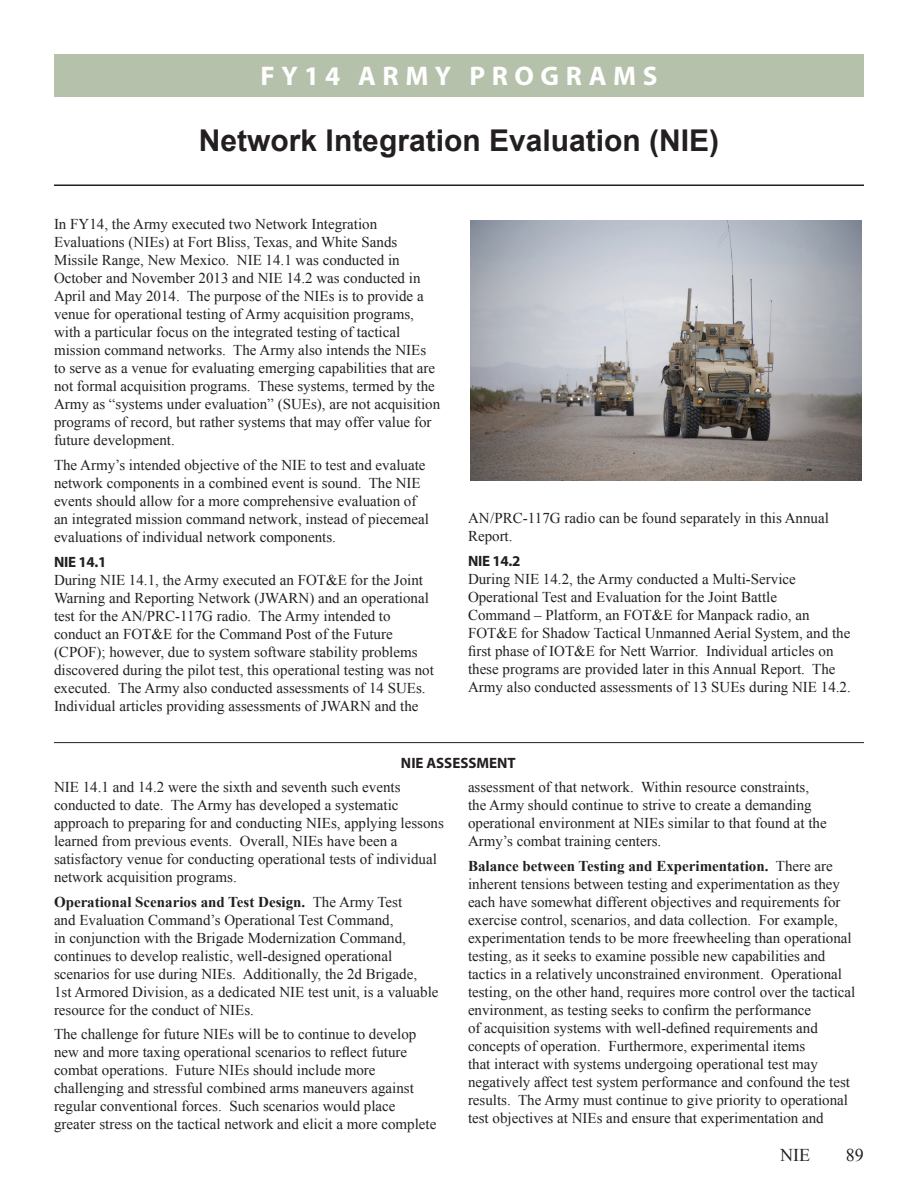
<style>
.page{position:relative;width:918px;height:1188px;background:#fff}
.page>*{position:absolute;margin:0;border:0;box-sizing:border-box;transform-origin:0 0}
.t1{font:700 30px "Arial";color:#231f20}
.t2{font:700 27px "Myriad Pro";letter-spacing:.24em;color:#fff}
.t3{font:18px "Times New Roman";color:#231f20}
.t4{font:15px/18px "Times New Roman";color:#231f20}
.t5{font:700 15px "Myriad Pro";color:#231f20}
.s1{font-weight:700}
</style>
<div class="page">
<div style="left:54px;top:54px;width:810px;height:43px;background:#b6c1ab"></div>
<hr style="left:54px;top:742px;width:810px;height:1px;background:#231f20">
<hr style="left:54px;top:184px;width:810px;height:2px;background:#231f20">
<img style="left:470px;top:221px;width:392px;height:260px">
<h2 class="t2" style="left:261px;top:59px;width:398px">FY14 ARMY PROGRAMS</h2>
<h1 class="t1" style="left:199px;top:120px;width:522px">Network Integration Evaluation (NIE)</h1>
<p class="t4" style="left:54px;top:215px;width:388px">In FY14, the Army executed two Network Integration Evaluations (NIEs) at Fort Bliss, Texas, and White Sands Missile Range, New Mexico. NIE 14.1 was conducted in October and November 2013 and NIE 14.2 was conducted in April and May 2014. The purpose of the NIEs is to provide a venue for operational testing of Army acquisition programs, with a particular focus on the integrated testing of tactical mission command networks. The Army also intends the NIEs to serve as a venue for evaluating emerging capabilities that are not formal acquisition programs. These systems, termed by the Army as “systems under evaluation” (SUEs), are not acquisition programs of record, but rather systems that may offer value for future development.</p>
<p class="t4" style="left:54px;top:456px;width:376px">The Army’s intended objective of the NIE to test and evaluate network components in a combined event is sound. The NIE events should allow for a more comprehensive evaluation of an integrated mission command network, instead of piecemeal evaluations of individual network components.</p>
<p class="t5" style="left:54px;top:552px;width:54px">NIE 14.1</p>
<p class="t4" style="left:54px;top:571px;width:381px">During NIE 14.1, the Army executed an FOT&amp;E for the Joint Warning and Reporting Network (JWARN) and an operational test for the AN/PRC-117G radio. The Army intended to conduct an FOT&amp;E for the Command Post of the Future (CPOF); however, due to system software stability problems discovered during the pilot test, this operational testing was not executed. The Army also conducted assessments of 14 SUEs.<br>Individual articles providing assessments of JWARN and the</p>
<p class="t4" style="left:468px;top:509px;width:362px">AN/PRC‑117G radio can be found separately in this Annual<br>Report.</p>
<p class="t5" style="left:468px;top:551px;width:54px">NIE 14.2</p>
<p class="t4" style="left:468px;top:569px;width:384px">During NIE 14.2, the Army conducted a Multi-Service Operational Test and Evaluation for the Joint Battle<br>Command – Platform, an FOT&amp;E for Manpack radio, an FOT&amp;E for Shadow Tactical Unmanned Aerial System, and the first phase of IOT&amp;E for Nett Warrior. Individual articles on these programs are provided later in this Annual Report. The Army also conducted assessments of 13 SUEs during NIE 14.2.</p>
<p class="t5" style="left:401px;top:753px;width:116px">NIE ASSESSMENT</p>
<p class="t4" style="left:54px;top:778px;width:391px">NIE 14.1 and 14.2 were the sixth and seventh such events conducted to date. The Army has developed a systematic approach to preparing for and conducting NIEs, applying lessons learned from previous events. Overall, NIEs have been a satisfactory venue for conducting operational tests of individual network acquisition programs.</p>
<p class="t4" style="left:54px;top:892px;width:386px"><span class="s1">Operational Scenarios and Test Design.</span> The Army Test<br>and Evaluation Command’s Operational Test Command,<br>in conjunction with the Brigade Modernization Command, continues to develop realistic, well-designed operational scenarios for use during NIEs. Additionally, the 2d Brigade,<br>1st Armored Division, as a dedicated NIE test unit, is a valuable resource for the conduct of NIEs.</p>
<p class="t4" style="left:54px;top:1025px;width:384px">The challenge for future NIEs will be to continue to develop new and more taxing operational scenarios to reflect future combat operations. Future NIEs should include more challenging and stressful combined arms maneuvers against regular conventional forces. Such scenarios would place greater stress on the tactical network and elicit a more complete</p>
<p class="t4" style="left:468px;top:778px;width:360px">assessment of that network. Within resource constraints, the Army should continue to strive to create a demanding operational environment at NIEs similar to that found at the Army’s combat training centers.</p>
<p class="t4" style="left:468px;top:856px;width:389px"><span class="s1">Balance between Testing and Experimentation.</span> There are inherent tensions between testing and experimentation as they each have somewhat different objectives and requirements for exercise control, scenarios, and data collection. For example, experimentation tends to be more freewheeling than operational testing, as it seeks to examine possible new capabilities and tactics in a relatively unconstrained environment. Operational testing, on the other hand, requires more control over the tactical environment, as testing seeks to confirm the performance<br>of acquisition systems with well‑defined requirements and concepts of operation. Furthermore, experimental items<br>that interact with systems undergoing operational test may negatively affect test system performance and confound the test results. The Army must continue to give priority to operational test objectives at NIEs and ensure that experimentation and</p>
<p class="t3" style="left:780px;top:1143px;width:31px">NIE</p>
<p class="t3" style="left:846px;top:1143px;width:19px">89</p>
</div>
